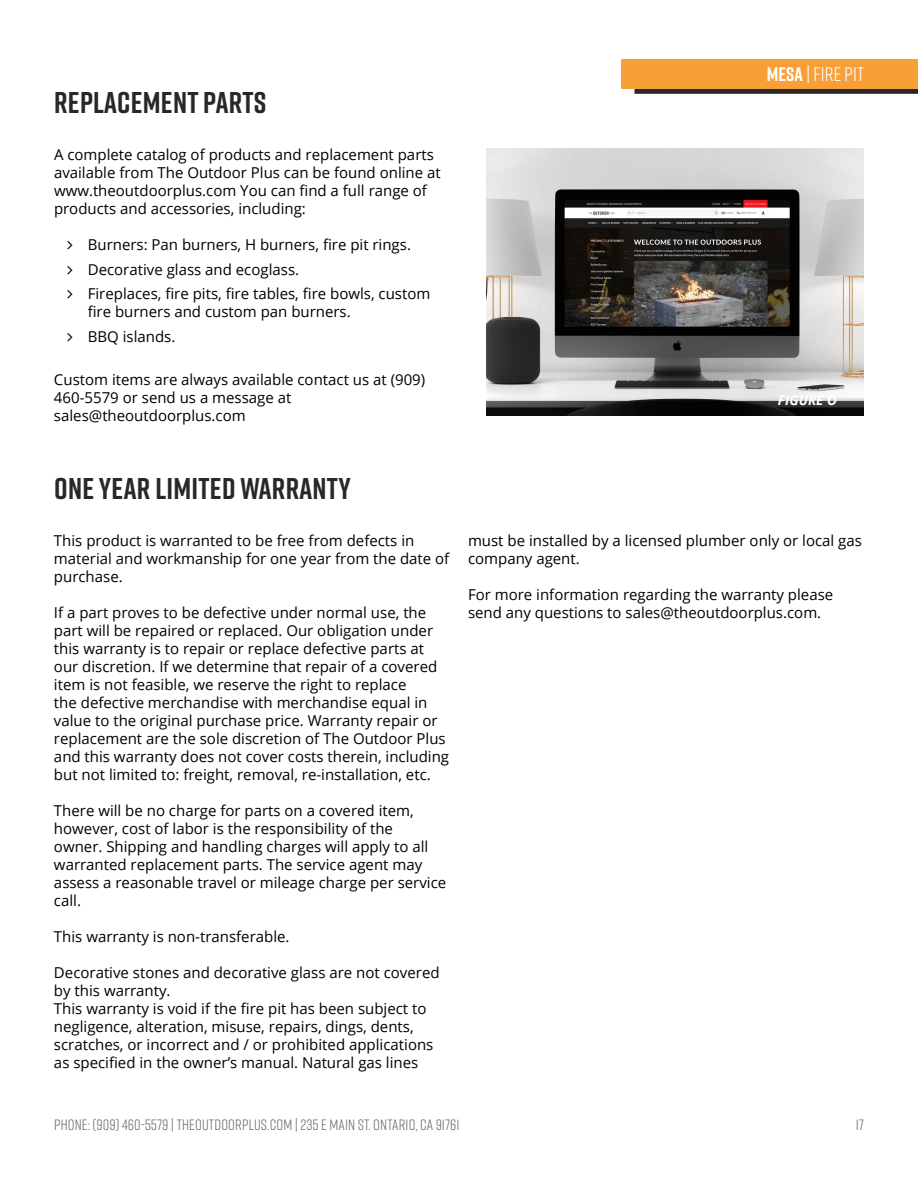
<style>
.page{position:relative;width:918px;height:1188px;background:#fff}
.page>*{position:absolute;margin:0;border:0;box-sizing:border-box;transform-origin:0 0}
.t1{font:700 30px "Rift";letter-spacing:.01em;color:#292829}
.t2{font:19.5px "Rift";letter-spacing:.01em;color:#fff}
.t3{font:15px/18px "Open Sans";color:#000}
.t4{font:15px "Rift";letter-spacing:.01em;color:#6d6e71}
.t5{font:italic 700 13.5px "Open Sans";color:#fff}
.s1{font-weight:700}
</style>
<div class="page">
<div style="left:634px;top:83px;width:284px;height:11px;background:#292829"></div>
<div style="left:621px;top:59px;width:297px;height:30px;background:#f99f38"></div>
<img style="left:486px;top:148px;width:378px;height:268px">
<h1 class="t1" style="left:54px;top:81px;width:214px">REPLACEMENT PARTS</h1>
<p class="t3" style="left:54px;top:145px;width:388px">A complete catalog of products and replacement parts available from The Outdoor Plus can be found online at www.theoutdoorplus.com You can find a full range of products and accessories, including:</p>
<p class="t3" style="left:88px;top:232px;width:344px;line-height:24.8px">Burners: Pan burners, H burners, fire pit rings.<br>Decorative glass and ecoglass.<br>Fireplaces, fire pits, fire tables, fire bowls, custom</p>
<p class="t3" style="left:88px;top:299px;width:265px;line-height:24.8px">fire burners and custom pan burners.<br>BBQ islands.</p>
<p class="t3" style="left:54px;top:370px;width:373px">Custom items are always available contact us at (909)<br>460-5579 or send us a message at sales@theoutdoorplus.com</p>
<h2 class="t2" style="left:767px;top:61px;width:99px"><span class="s1">MESA</span> | FIRE PIT</h2>
<p class="t5" style="left:778px;top:391px;width:61px">FIGURE O</p>
<h1 class="t1" style="left:54px;top:467px;width:298px">ONE YEAR LIMITED WARRANTY</h1>
<p class="t3" style="left:54px;top:531px;width:397px">This product is warranted to be free from defects in material and workmanship for one year from the date of purchase.</p>
<p class="t3" style="left:54px;top:603px;width:397px">If a part proves to be defective under normal use, the part will be repaired or replaced. Our obligation under this warranty is to repair or replace defective parts at our discretion. If we determine that repair of a covered item is not feasible, we reserve the right to replace<br>the defective merchandise with merchandise equal in value to the original purchase price. Warranty repair or replacement are the sole discretion of The Outdoor Plus and this warranty does not cover costs therein, including but not limited to: freight, removal, re-installation, etc.</p>
<p class="t3" style="left:54px;top:801px;width:394px">There will be no charge for parts on a covered item, however, cost of labor is the responsibility of the<br>owner. Shipping and handling charges will apply to all warranted replacement parts. The service agent may assess a reasonable travel or mileage charge per service call.</p>
<p class="t3" style="left:54px;top:927px;width:237px">This warranty is non-transferable.</p>
<p class="t3" style="left:54px;top:963px;width:387px">Decorative stones and decorative glass are not covered by this warranty.<br>This warranty is void if the fire pit has been subject to negligence, alteration, misuse, repairs, dings, dents, scratches, or incorrect and / or prohibited applications as specified in the owner’s manual. Natural gas lines</p>
<p class="t3" style="left:468px;top:531px;width:395px">must be installed by a licensed plumber only or local gas company agent.</p>
<p class="t3" style="left:468px;top:585px;width:367px">For more information regarding the warranty please send any questions to sales@theoutdoorplus.com.</p>
<p class="t4" style="left:54px;top:1114px;width:407px">PHONE: (909) 460-5579 | THEOUTDOORPLUS.COM | 235 E MAIN ST. ONTARIO, CA 91761</p>
<p class="t4" style="left:856px;top:1114px;width:10px">17</p>
</div>
